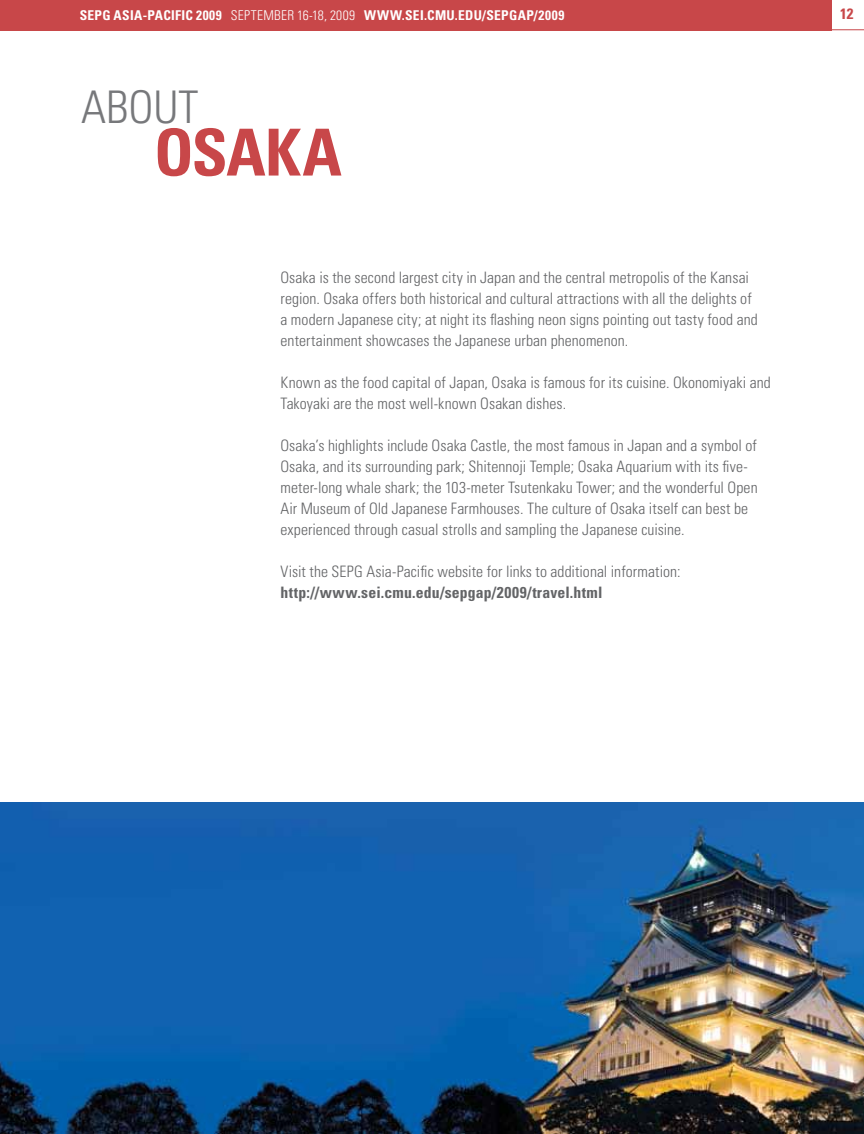
<style>
.page{position:relative;width:864px;height:1134px;background:#fff}
.page>*{position:absolute;margin:0;border:0;box-sizing:border-box;transform-origin:0 0}
.t1{font:700 condensed 64.8px "Univers LT Std";letter-spacing:-.015em;color:#c84749}
.t2{font:300 condensed 45px "Univers LT Std";color:#77787b}
.t3{font:300 condensed 15.75px/21px "Univers LT Std";letter-spacing:.005em;color:#636466}
.t4{font:700 condensed 15.75px "Univers LT Std";letter-spacing:.01em;color:#636466}
.t5{font:700 condensed 15px "Univers LT Std";color:#c84749}
.t6{font:700 condensed 13.5px "Univers LT Std";letter-spacing:.025em;color:#fff}
.s1{font-weight:300}
</style>
<div class="page">
<div style="left:0;top:0;width:831px;height:30px;background:#c84749"></div>
<hr style="left:0;top:29px;width:864px;height:1px;background:#c84749">
<img style="left:0;top:803px;width:864px;height:331px">
<p class="t6" style="left:80px;top:6px;width:416px">SEPG ASIA-PACIFIC 2009 <span class="s1">September 16-18, 2009</span> www.sei.cmu.edu/sepgap</p>
<p class="t6" style="left:534px;top:6px;width:32px">/2009</p>
<p class="t5" style="left:840px;top:5px;width:15px">12</p>
<h2 class="t2" style="left:81px;top:80px;width:118px">ABOUT</h2>
<h1 class="t1" style="left:154px;top:113px;width:189px">OSAKA</h1>
<p class="t3" style="left:280px;top:267px;width:479px">Osaka is the second largest city in Japan and the central metropolis of the Kansai region. Osaka offers both historical and cultural attractions with all the delights of a modern Japanese city; at night its flashing neon signs pointing out tasty food and entertainment showcases the Japanese urban phenomenon.</p>
<p class="t3" style="left:280px;top:372px;width:492px">Known as the food capital of Japan, Osaka is famous for its cuisine. Okonomiyaki and<br>Takoyaki are the most well-known Osakan dishes.</p>
<p class="t3" style="left:280px;top:435px;width:479px">Osaka’s highlights include Osaka Castle, the most famous in Japan and a symbol of Osaka, and its surrounding park; Shitennoji Temple; Osaka Aquarium with its five&shy;meter-long whale shark; the 103-meter Tsutenkaku Tower; and the wonderful Open Air Museum of Old Japanese Farmhouses. The culture of Osaka itself can best be experienced through casual strolls and sampling the Japanese cuisine.</p>
<p class="t3" style="left:281px;top:561px;width:401px">Visit the SEPG Asia-Pacific website for links to additional information:</p>
<p class="t4" style="left:281px;top:583px;width:323px">http://www.sei.cmu.edu/sepgap/2009/travel.html</p>
</div>
